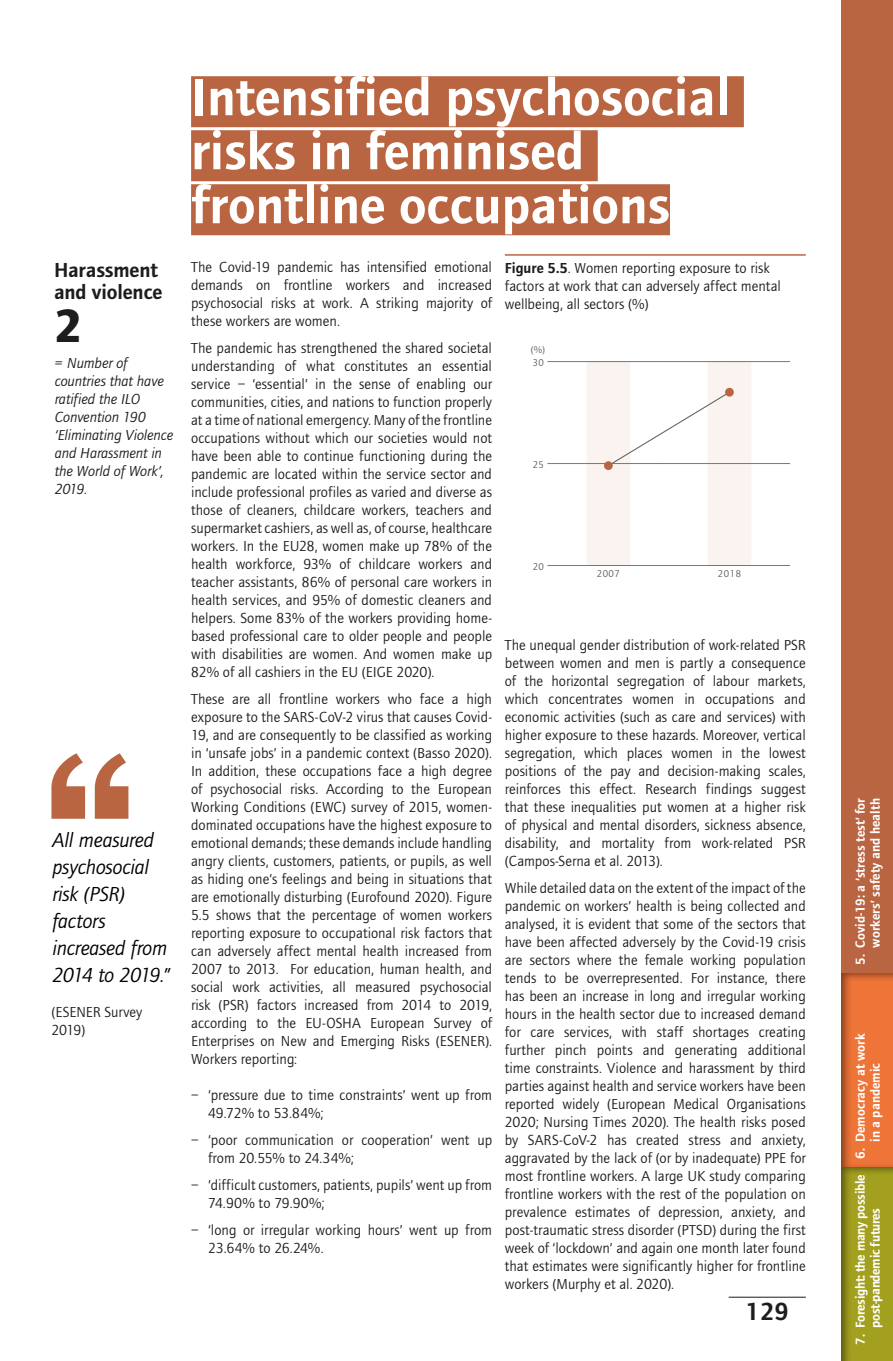
<style>
.page{position:relative;width:893px;height:1361px;background:#fff}
.page>*{position:absolute;margin:0;border:0;box-sizing:border-box;transform-origin:0 0}
.t1{font:700 242.25px "Balboa";color:#b96542}
.t2{font:54px/54px "etui Foundry Journal Demi";color:#fff}
.t3{font:48px "etui Foundry Journal bold";color:#1d1d1b}
.t4{font:25.5px "etui Foundry Journal Demi";color:#1d1d1b}
.t5{font:italic 21px/27px "etui Foundry Journal Book";letter-spacing:-.015em;color:#000}
.t6{font:21px/22.5px "etui Foundry Journal Demi";letter-spacing:-.005em;color:#1d1d1b}
.t7{font:15px/18px "etui Foundry Journal book";color:#1d1d1b}
.t8{font:italic 15px/18px "etui Foundry Journal Book";letter-spacing:-.005em;color:#1d1d1b}
.t9{font:14.55px "etui Foundry Journal book";color:#14130f}
.t10{font:13.5px/15px "etui Foundry Journal Demi";color:#fff;text-align:right}
.t11{font:13.5px/15px "etui Foundry Journal Demi";letter-spacing:-.02em;color:#fff}
.t12{font:10.2px "etui Foundry Journal book";color:#605d5c}
.s1{font-family:"etui Foundry Journal Demi"}
</style>
<div class="page">
<div style="left:840px;top:1165px;width:53px;height:196px;background:#1d1d1b;opacity:.52"></div>
<div style="left:840px;top:971px;width:53px;height:198px;background:#1d1d1b;opacity:.52"></div>
<div style="left:842px;top:0;width:51px;height:972px;background:#b96542"></div>
<div style="left:191px;top:76px;width:553px;height:51px;background:#b96542"></div>
<div style="left:191px;top:130px;width:407px;height:51px;background:#b96542"></div>
<div style="left:191px;top:184px;width:479px;height:51px;background:#b96542"></div>
<div style="left:586px;top:362px;width:44px;height:203px;background:#faf3ef"></div>
<div style="left:708px;top:362px;width:43px;height:203px;background:#faf3ef"></div>
<svg style="left:548px;top:565px;width:242px;height:1px"></svg>
<svg style="left:548px;top:361px;width:242px;height:1px"></svg>
<svg style="left:548px;top:394px;width:242px;height:71px"></svg>
<div style="left:604px;top:461px;width:9px;height:9px;background:#b96542;border-radius:50%"></div>
<div style="left:725px;top:388px;width:9px;height:9px;background:#b96542;border-radius:50%"></div>
<hr style="left:505px;top:254px;width:301px;height:2px;background:#b96542">
<hr style="left:729px;top:1296px;width:77px;height:1px;background:#1d1d1b">
<h3 class="t6" style="left:54px;top:259px;width:110px">Harassment and violence</h3>
<h3 class="t3" style="left:54px;top:297px;width:30px">2</h3>
<p class="t8" style="left:54px;top:354px;width:120px">= Number of countries that have ratified the ILO<br>Convention 190 ‘Eliminating Violence and Harassment in the World of Work’,<br>2019.</p>
<h1 class="t1" style="left:42px;top:711px;width:100px">“</h1>
<h3 class="t5" style="left:51px;top:827px;width:119px">All measured psychosocial risk (PSR) factors increased from<br>2014 to 2019.”</h3>
<p class="t7" style="left:51px;top:1003px;width:92px">(ESENER Survey<br>2019)</p>
<h2 class="t2" style="left:191px;top:71px;width:541px">Intensified psychosocial risks in feminised frontline occupations</h2>
<p class="t7" style="left:191px;top:258px;width:302px;text-align:justify">The Covid-19 pandemic has intensified emotional demands on frontline workers and increased psychosocial risks at work. A striking majority of these workers are women.</p>
<p class="t7" style="left:191px;top:339px;width:302px;text-align:justify">The pandemic has strengthened the shared societal understanding of what constitutes an essential service – ‘essential’ in the sense of enabling our communities, cities, and nations to function properly at a time of national emergency. Many of the frontline occupations without which our societies would not have been able to continue functioning during the pandemic are located within the service sector and include professional profiles as varied and diverse as those of cleaners, childcare workers, teachers and supermarket cashiers, as well as, of course, healthcare workers. In the EU28, women make up 78% of the health workforce, 93% of childcare workers and teacher assistants, 86% of personal care workers in health services, and 95% of domestic cleaners and helpers. Some 83% of the workers providing home&shy;based professional care to older people and people with disabilities are women. And women make up 82% of all cashiers in the EU (EIGE 2020).</p>
<p class="t7" style="left:191px;top:690px;width:303px;text-align:justify">These are all frontline workers who face a high exposure to the SARS-CoV-2 virus that causes Covid-19, and are consequently to be classified as working in ‘unsafe jobs’ in a pandemic context (Basso 2020).<br>In addition, these occupations face a high degree of psychosocial risks. According to the European Working Conditions (EWC) survey of 2015, women&shy;dominated occupations have the highest exposure to emotional demands; these demands include handling angry clients, customers, patients, or pupils, as well as hiding one’s feelings and being in situations that are emotionally disturbing (Eurofound 2020). Figure 5.5 shows that the percentage of women workers reporting exposure to occupational risk factors that can adversely affect mental health increased from 2007 to 2013. For education, human health, and social work activities, all measured psychosocial risk (PSR) factors increased from 2014 to 2019, according to the EU-OSHA European Survey of Enterprises on New and Emerging Risks (ESENER).<br>Workers reporting:</p>
<p class="t7" style="left:208px;top:1086px;width:285px;text-indent:-17px">– ‘pressure due to time constraints’ went up from<br>49.72% to 53.84%;</p>
<p class="t7" style="left:208px;top:1131px;width:285px;text-indent:-17px">– ‘poor communication or cooperation’ went up from 20.55% to 24.34%;</p>
<p class="t7" style="left:208px;top:1176px;width:285px;text-indent:-17px">– ‘difficult customers, patients, pupils’ went up from<br>74.90% to 79.90%;</p>
<p class="t7" style="left:208px;top:1221px;width:285px;text-indent:-17px">– ‘long or irregular working hours’ went up from<br>23.64% to 26.24%.</p>
<p class="t7" style="left:505px;top:259px;width:278px"><span class="s1">Figure 5.5</span>. Women reporting exposure to risk factors at work that can adversely affect mental wellbeing, all sectors (%)</p>
<p class="t9" style="left:507px;top:269px;width:252px"><span class="s1">Figure 5.7</span> Women aged 15 to 64 reporting</p>
<p class="t12" style="left:531px;top:344px;width:16px">(%)</p>
<p class="t12" style="left:533px;top:357px;width:13px">30</p>
<p class="t12" style="left:533px;top:459px;width:13px">25</p>
<p class="t12" style="left:533px;top:561px;width:13px">20</p>
<p class="t12" style="left:597px;top:568px;width:25px">2007</p>
<p class="t12" style="left:718px;top:568px;width:25px">2018</p>
<p class="t7" style="left:505px;top:636px;width:302px;text-align:justify">The unequal gender distribution of work-related PSR between women and men is partly a consequence of the horizontal segregation of labour markets, which concentrates women in occupations and economic activities (such as care and services) with higher exposure to these hazards. Moreover, vertical segregation, which places women in the lowest positions of the pay and decision-making scales, reinforces this effect. Research findings suggest that these inequalities put women at a higher risk of physical and mental disorders, sickness absence, disability, and mortality from work-related PSR (Campos-Serna et al. 2013).</p>
<p class="t7" style="left:505px;top:879px;width:302px;text-align:justify">While detailed data on the extent of the impact of the pandemic on workers’ health is being collected and analysed, it is evident that some of the sectors that have been affected adversely by the Covid-19 crisis are sectors where the female working population tends to be overrepresented. For instance, there has been an increase in long and irregular working hours in the health sector due to increased demand for care services, with staff shortages creating further pinch points and generating additional time constraints. Violence and harassment by third parties against health and service workers have been reported widely (European Medical Organisations 2020; Nursing Times 2020). The health risks posed by SARS-CoV-2 has created stress and anxiety, aggravated by the lack of (or by inadequate) PPE for most frontline workers. A large UK study comparing frontline workers with the rest of the population on prevalence estimates of depression, anxiety, and post-traumatic stress disorder (PTSD) during the first week of ‘lockdown’ and again one month later found that estimates were significantly higher for frontline workers (Murphy et al. 2020).</p>
<h3 class="t4" style="left:746px;top:1296px;width:45px">129</h3>
<p class="t10" style="left:853px;top:964px;width:168px;rotate:-90deg">5. Covid-19: a ‘stress test’ for workers’ safety and health</p>
<p class="t10" style="left:853px;top:1142px;width:110px;text-align:left;text-indent:-17px;rotate:-90deg">6. Democracy at work in a pandemic</p>
<p class="t11" style="left:853px;top:1327px;width:155px;text-indent:-17px;rotate:-90deg">7. Foresight: the many possible post-pandemic futures</p>
</div>
